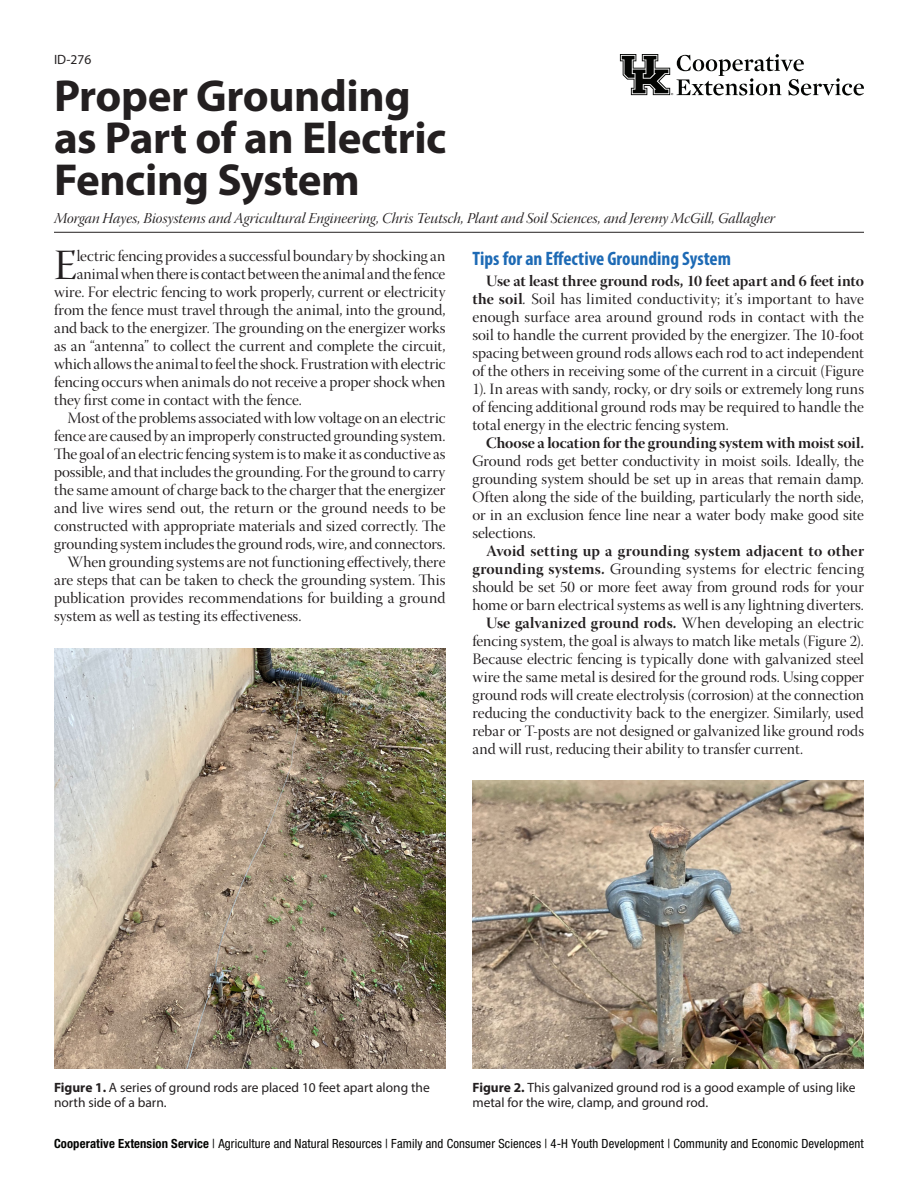
<style>
.page{position:relative;width:918px;height:1188px;background:#fff}
.page>*{position:absolute;margin:0;border:0;box-sizing:border-box;transform-origin:0 0}
.PubTitle{font:700 45px/42px "Myriad Pro";letter-spacing:-.01em;color:#231f20}
.body_drop_cap{font:43.05px "Warnock Pro Disp";color:#231f20}
._1{font:700 condensed 19.5px "Myriad Pro";color:#1d6ab5}
.body{font:15.75px/18px "Warnock Pro Disp";color:#231f20;text-align:justify}
.body_drop_cap-2{font:15.75px "Warnock Pro Disp";letter-spacing:-.005em;color:#231f20}
.Author{font:15px "Warnock Pro It Disp";color:#231f20}
.table_text{font:13.5px/15px "Myriad Pro";color:#231f20}
.pub_number{font:13.5px "Myriad Pro";color:#231f20}
.t1{font:condensed 12.6px "Helvetica Neue LT Std";letter-spacing:.01em;color:#040503}
.s1{font-family:"Warnock Pro Bold Disp"}
.s2{font-family:"Warnock Pro It Disp"}
.s3{font-weight:700}
</style>
<div class="page">
<hr style="left:54px;top:232px;width:810px;height:1px;background:#231f20">
<svg style="left:620px;top:54px;width:244px;height:42px"></svg>
<img style="left:54px;top:648px;width:392px;height:420px">
<img style="left:472px;top:781px;width:392px;height:287px">
<p class="pub_number" style="left:54px;top:51px;width:39px">ID-276</p>
<p class="PubTitle" style="left:54px;top:74px;width:394px">Proper Grounding as Part of an Electric<br>Fencing System</p>
<p class="Author" style="left:54px;top:210px;width:723px">Morgan Hayes, Biosystems and Agricultural Engineering, Chris Teutsch, Plant and Soil Sciences, and Jeremy McGill, Gallagher</p>
<p class="body_drop_cap" style="left:54px;top:242px;width:24px">E</p>
<p class="body_drop_cap-2" style="left:77px;top:248px;width:370px">lectric fencing provides a successful boundary by shocking an</p>
<p class="body_drop_cap-2" style="left:77px;top:266px;width:370px">animal when there is contact between the animal and the fence</p>
<p class="body_drop_cap-2" style="left:54px;top:284px;width:393px">wire. For electric fencing to work properly, current or electricity</p>
<p class="body_drop_cap-2" style="left:54px;top:302px;width:393px">from the fence must travel through the animal, into the ground,</p>
<p class="body_drop_cap-2" style="left:54px;top:320px;width:393px">and back to the energizer. The grounding on the energizer works</p>
<p class="body_drop_cap-2" style="left:54px;top:338px;width:393px">as an “antenna” to collect the current and complete the circuit,</p>
<p class="body_drop_cap-2" style="left:54px;top:356px;width:393px">which allows the animal to feel the shock. Frustration with electric</p>
<p class="body_drop_cap-2" style="left:54px;top:374px;width:393px">fencing occurs when animals do not receive a proper shock when</p>
<p class="body_drop_cap-2" style="left:54px;top:392px;width:249px">they first come in contact with the fence.</p>
<p class="body" style="left:54px;top:411px;width:393px;text-indent:14px">Most of the problems associated with low voltage on an electric fence are caused by an improperly constructed grounding system.<br>The goal of an electric fencing system is to make it as conductive as possible, and that includes the grounding. For the ground to carry the same amount of charge back to the charger that the energizer and live wires send out, the return or the ground needs to be constructed with appropriate materials and sized correctly. The grounding system includes the ground rods, wire, and connectors.</p>
<p class="body" style="left:54px;top:555px;width:393px;text-indent:14px">When grounding systems are not functioning effectively, there are steps that can be taken to check the grounding system. This publication provides recommendations for building a ground system as well as testing its effectiveness.</p>
<p class="_1" style="left:472px;top:246px;width:260px">Tips for an Effective Grounding System</p>
<p class="body" style="left:472px;top:273px;width:393px;text-indent:14px"><span class="s1">Use at least three ground rods, 10 feet apart and 6 feet into the soil</span><span class="s2">.</span> Soil has limited conductivity; it’s important to have enough surface area around ground rods in contact with the soil to handle the current provided by the energizer. The 10-foot spacing between ground rods allows each rod to act independent of the others in receiving some of the current in a circuit (Figure 1). In areas with sandy, rocky, or dry soils or extremely long runs of fencing additional ground rods may be required to handle the total energy in the electric fencing system.</p>
<p class="body" style="left:472px;top:435px;width:393px;text-indent:14px"><span class="s1">Choose a location for the grounding system with moist soil.<br></span>Ground rods get better conductivity in moist soils. Ideally, the grounding system should be set up in areas that remain damp.<br>Often along the side of the building, particularly the north side, or in an exclusion fence line near a water body make good site selections.</p>
<p class="body" style="left:472px;top:543px;width:393px;text-indent:14px"><span class="s1">Avoid setting up a grounding system adjacent to other grounding systems.</span> Grounding systems for electric fencing should be set 50 or more feet away from ground rods for your home or barn electrical systems as well is any lightning diverters.</p>
<p class="body" style="left:472px;top:615px;width:393px;text-indent:14px"><span class="s1">Use galvanized ground rods.</span> When developing an electric fencing system, the goal is always to match like metals (Figure 2).<br>Because electric fencing is typically done with galvanized steel wire the same metal is desired for the ground rods. Using copper ground rods will create electrolysis (corrosion) at the connection reducing the conductivity back to the energizer. Similarly, used rebar or T-posts are not designed or galvanized like ground rods and will rust, reducing their ability to transfer current.</p>
<p class="table_text" style="left:54px;top:1080px;width:377px"><span class="s3">Figure 1.</span> A series of ground rods are placed 10 feet apart along the north side of a barn.</p>
<p class="table_text" style="left:472px;top:1080px;width:385px"><span class="s3">Figure 2.</span> This galvanized ground rod is a good example of using like metal for the wire, clamp, and ground rod.</p>
<p class="t1" style="left:54px;top:1136px;width:811px"><span class="s3">Cooperative Extension Service</span> | Agriculture and Natural Resources | Family and Consumer Sciences | 4-H Youth Development | Community and Economic Development</p>
</div>
